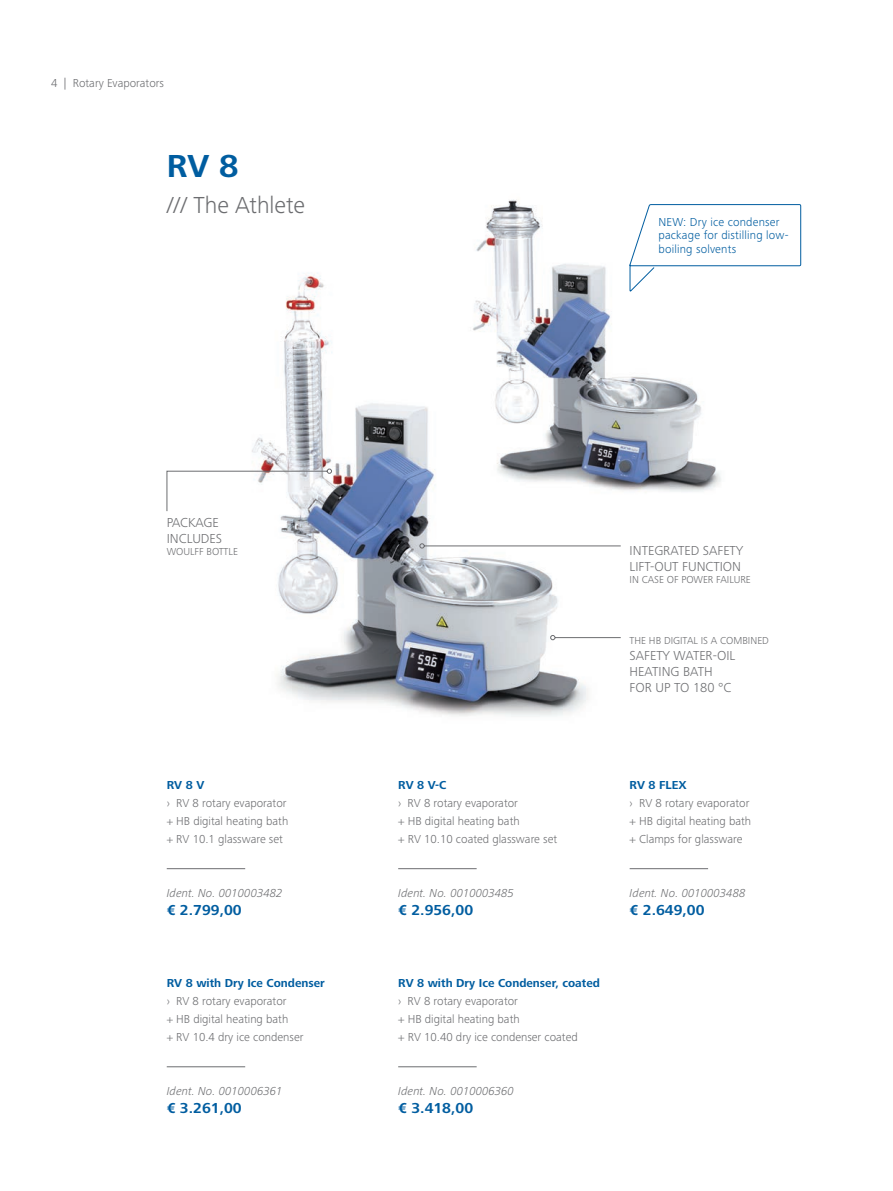
<style>
.page{position:relative;width:893px;height:1191px;background:#fff}
.page>*{position:absolute;margin:0;border:0;box-sizing:border-box;transform-origin:0 0}
.t1{font:700 33px "Frutiger Next IKA";color:#005da0}
.t2{font:300 24px "Frutiger Next IKA";color:#6c6d70}
.Fließtext{font:700 15px "Frutiger Next IKA";color:#005da0}
.Fließtext-2{font:300 13.5px "Frutiger Next IKA";color:#6c6d70}
.Fließtext-3{font:300 13.5px "Frutiger Next IKA";letter-spacing:-.02em;color:#6c6d70}
.Fließtext-4{font:300 12px "Frutiger Next IKA";color:#6c6d70}
.Fließtext-5{font:italic 300 12px "Frutiger Next IKA";color:#6c6d70}
.Fließtext-6{font:700 12px "Frutiger Next IKA";color:#005da0}
.USP_bubble_text{font:300 12px/13.5px "Frutiger Next IKA";letter-spacing:.015em;color:#005da0}
.Fließtext-7{font:300 10.5px "Frutiger Next IKA";color:#6c6d70}
</style>
<div class="page">
<img style="left:476px;top:199px;width:245px;height:293px">
<img style="left:252px;top:262px;width:387px;height:455px">
<svg style="left:550px;top:635px;width:5px;height:5px"></svg>
<hr style="left:555px;top:637px;width:66px;height:1px;background:#6c6d70">
<svg style="left:167px;top:468px;width:165px;height:43px"></svg>
<hr style="left:630px;top:868px;width:78px;height:1px;background:#6c6d70">
<hr style="left:167px;top:1066px;width:78px;height:1px;background:#6c6d70">
<hr style="left:167px;top:868px;width:78px;height:1px;background:#6c6d70">
<hr style="left:398px;top:1066px;width:79px;height:1px;background:#6c6d70">
<hr style="left:398px;top:868px;width:79px;height:1px;background:#6c6d70">
<svg style="left:420px;top:543px;width:4px;height:5px"></svg>
<hr style="left:424px;top:545px;width:197px;height:1px;background:#6c6d70">
<svg style="left:629px;top:204px;width:172px;height:88px"></svg>
<p class="Fließtext-4" style="left:51px;top:76px;width:115px">4 | Rotary Evaporators</p>
<p class="t1" style="left:167px;top:147px;width:73px">RV 8</p>
<p class="t2" style="left:167px;top:191px;width:140px">/// The Athlete</p>
<p class="USP_bubble_text" style="left:658px;top:215px;width:132px">NEW: Dry ice condenser package for distilling low&shy;boiling solvents</p>
<p class="Fließtext-3" style="left:167px;top:514px;width:54px">PACKAGE</p>
<p class="Fließtext-2" style="left:167px;top:530px;width:57px">INCLUDES</p>
<p class="Fließtext-7" style="left:167px;top:546px;width:73px">WOULFF BOTTLE</p>
<p class="Fließtext-2" style="left:630px;top:542px;width:115px">INTEGRATED SAFETY</p>
<p class="Fließtext-2" style="left:630px;top:558px;width:113px">LIFT-OUT FUNCTION</p>
<p class="Fließtext-7" style="left:630px;top:574px;width:123px">IN CASE OF POWER FAILURE</p>
<p class="Fließtext-6" style="left:167px;top:778px;width:39px">RV 8 V</p>
<p class="Fließtext-4" style="left:167px;top:796px;width:121px">› RV 8 rotary evaporator</p>
<p class="Fließtext-4" style="left:167px;top:814px;width:123px">+ HB digital heating bath</p>
<p class="Fließtext-4" style="left:167px;top:832px;width:118px">+ RV 10.1 glassware set</p>
<p class="Fließtext-5" style="left:167px;top:886px;width:117px">Ident. No. 0010003482</p>
<p class="Fließtext" style="left:167px;top:901px;width:76px">€ 2.799,00</p>
<p class="Fließtext-6" style="left:167px;top:976px;width:160px">RV 8 with Dry Ice Condenser</p>
<p class="Fließtext-4" style="left:167px;top:994px;width:121px">› RV 8 rotary evaporator</p>
<p class="Fließtext-4" style="left:167px;top:1012px;width:123px">+ HB digital heating bath</p>
<p class="Fließtext-4" style="left:167px;top:1030px;width:138px">+ RV 10.4 dry ice condenser</p>
<p class="Fließtext-5" style="left:167px;top:1084px;width:117px">Ident. No. 0010006361</p>
<p class="Fließtext" style="left:167px;top:1099px;width:76px">€ 3.261,00</p>
<p class="Fließtext-7" style="left:630px;top:634px;width:141px">THE HB DIGITAL IS A COMBINED</p>
<p class="Fließtext-2" style="left:630px;top:648px;width:107px">SAFETY WATER-OIL</p>
<p class="Fließtext-2" style="left:630px;top:664px;width:85px">HEATING BATH</p>
<p class="Fließtext-2" style="left:630px;top:680px;width:103px">FOR UP TO 180 °C</p>
<p class="Fließtext-6" style="left:398px;top:778px;width:50px">RV 8 V-C</p>
<p class="Fließtext-4" style="left:398px;top:796px;width:121px">› RV 8 rotary evaporator</p>
<p class="Fließtext-4" style="left:398px;top:814px;width:123px">+ HB digital heating bath</p>
<p class="Fließtext-4" style="left:398px;top:832px;width:161px">+ RV 10.10 coated glassware set</p>
<p class="Fließtext-5" style="left:398px;top:886px;width:117px">Ident. No. 0010003485</p>
<p class="Fließtext" style="left:398px;top:901px;width:76px">€ 2.956,00</p>
<p class="Fließtext-6" style="left:398px;top:976px;width:203px">RV 8 with Dry Ice Condenser, coated</p>
<p class="Fließtext-4" style="left:398px;top:994px;width:121px">› RV 8 rotary evaporator</p>
<p class="Fließtext-4" style="left:398px;top:1012px;width:123px">+ HB digital heating bath</p>
<p class="Fließtext-4" style="left:398px;top:1030px;width:181px">+ RV 10.40 dry ice condenser coated</p>
<p class="Fließtext-5" style="left:398px;top:1084px;width:117px">Ident. No. 0010006360</p>
<p class="Fließtext" style="left:398px;top:1099px;width:76px">€ 3.418,00</p>
<p class="Fließtext-6" style="left:630px;top:778px;width:59px">RV 8 FLEX</p>
<p class="Fließtext-4" style="left:630px;top:796px;width:121px">› RV 8 rotary evaporator</p>
<p class="Fließtext-4" style="left:630px;top:814px;width:123px">+ HB digital heating bath</p>
<p class="Fließtext-4" style="left:630px;top:832px;width:114px">+ Clamps for glassware</p>
<p class="Fließtext-5" style="left:630px;top:886px;width:117px">Ident. No. 0010003488</p>
<p class="Fließtext" style="left:630px;top:901px;width:76px">€ 2.649,00</p>
</div>
